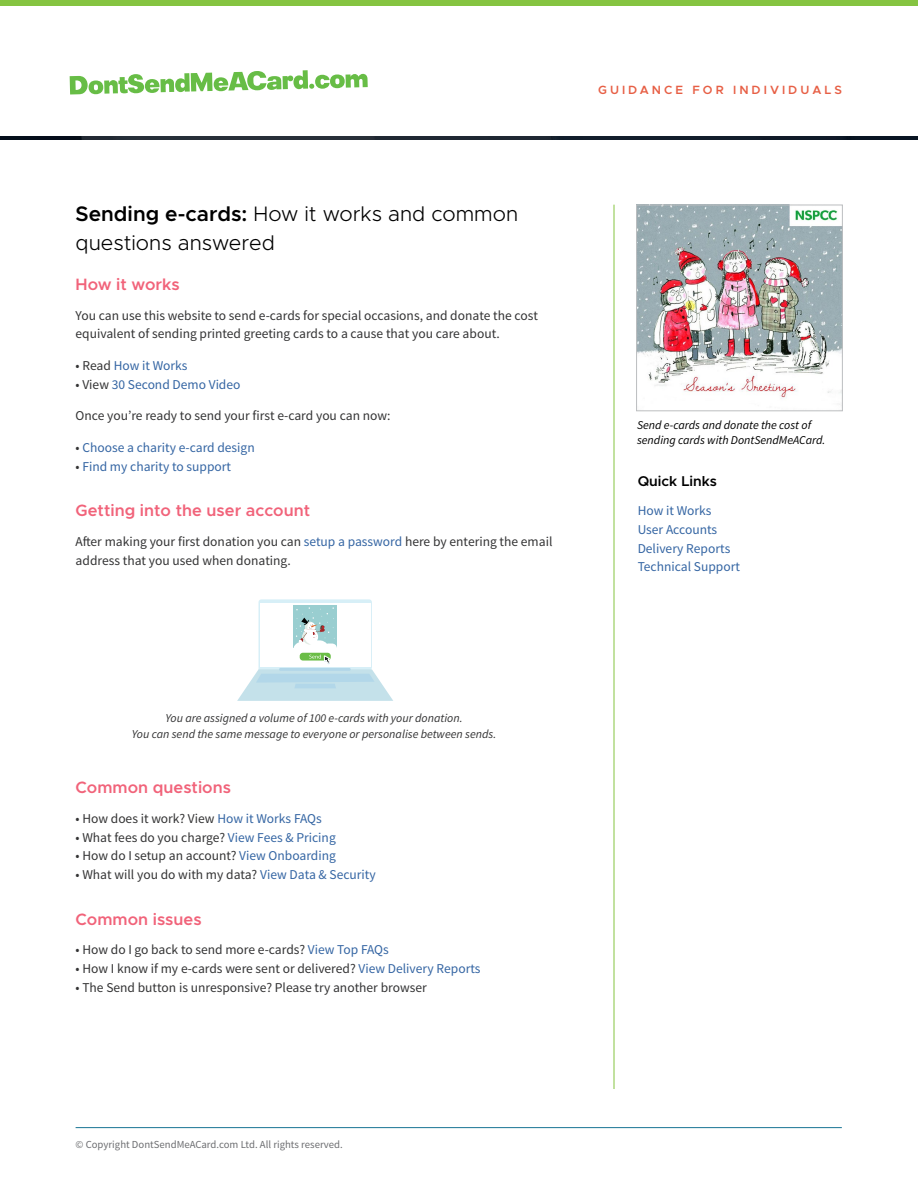
<style>
.page{position:relative;width:918px;height:1188px;background:#fff}
.page>*{position:absolute;margin:0;border:0;box-sizing:border-box;transform-origin:0 0}
.t1{font:300 21px/28.5px "Metropolis";color:#000}
.t2{font:600 16.5px "Metropolis";color:#f1637a}
.t3{font:600 14.25px "Metropolis";color:#000}
.t4{font:13.5px/18.8px "Source Sans Pro";color:#333334}
.t5{font:13.5px/18.8px "Source Sans Pro";color:#3465a3}
.t6{font:italic 12px/16.5px "Source Sans Pro";color:#333334;text-align:center}
.t7{font:italic 12px/15.8px "Source Sans Pro";color:#000}
.t8{font:600 12px "Metropolis";letter-spacing:.25em;color:#e75f45}
.t9{font:10.8px "Source Sans Pro";color:#6d6e71}
.s1{font-weight:600}
.s2{color:#333334}
.s3{color:#3465a3}
</style>
<div class="page">
<img style="left:638px;top:207px;width:203px;height:198px">
<div style="left:636px;top:205px;width:207px;height:206px;border:1px solid #bcbec0"></div>
<div style="left:0;top:0;width:918px;height:5px;background:#85c441"></div>
<hr style="left:614px;top:205px;width:1px;height:884px;background:#85c441">
<img style="left:0;top:136px;width:918px;height:3px">
<svg style="left:70px;top:70px;width:298px;height:24px"></svg>
<svg style="left:237px;top:599px;width:156px;height:102px"></svg>
<hr style="left:76px;top:1127px;width:766px;height:1px;background:#187494">
<h1 class="t1" style="left:76px;top:200px;width:444px"><span class="s1">Sending e-cards:</span> How it works and common questions answered</h1>
<p class="t2" style="left:76px;top:274px;width:106px">How it works</p>
<p class="t4" style="left:76px;top:306px;width:464px">You can use this website to send e-cards for special occasions, and donate the cost equivalent of sending printed greeting cards to a cause that you care about.</p>
<p class="t5" style="left:76px;top:356px;width:114px"><span class="s2">• Read</span> How it Works</p>
<p class="t5" style="left:76px;top:375px;width:166px"><span class="s2">• View</span> 30 Second Demo Video</p>
<p class="t4" style="left:76px;top:407px;width:316px">Once you’re ready to send your first e-card you can now:</p>
<p class="t5" style="left:76px;top:438px;width:181px"><span class="s2">•</span> Choose a charity e-card design</p>
<p class="t5" style="left:76px;top:457px;width:157px"><span class="s2">•</span> Find my charity to support</p>
<p class="t2" style="left:76px;top:500px;width:236px">Getting into the user account</p>
<p class="t4" style="left:76px;top:532px;width:478px">After making your first donation you can <span class="s3">setup a password</span> here by entering the email address that you used when donating.</p>
<p class="t8" style="left:598px;top:83px;width:245px">GUIDANCE FOR INDIVIDUALS</p>
<p class="t7" style="left:637px;top:417px;width:190px">Send e-cards and donate the cost of sending cards with DontSendMeACard.</p>
<p class="t3" style="left:638px;top:472px;width:81px">Quick Links</p>
<p class="t5" style="left:638px;top:502px;width:104px">How it Works<br>User Accounts<br>Delivery Reports<br>Technical Support</p>
<p class="t6" style="left:132px;top:709px;width:366px">You are assigned a volume of 100 e-cards with your donation.<br>You can send the same message to everyone or personalise between sends.</p>
<p class="t2" style="left:76px;top:777px;width:157px">Common questions</p>
<p class="t4" style="left:76px;top:809px;width:248px">• How does it work? View <span class="s3">How it Works FAQs</span></p>
<p class="t4" style="left:76px;top:828px;width:262px">• What fees do you charge? <span class="s3">View Fees &amp; Pricing</span></p>
<p class="t4" style="left:76px;top:847px;width:262px">• How do I setup an account? <span class="s3">View Onboarding</span></p>
<p class="t4" style="left:76px;top:865px;width:302px">• What will you do with my data? <span class="s3">View Data &amp; Security</span></p>
<p class="t2" style="left:76px;top:909px;width:128px">Common issues</p>
<p class="t4" style="left:76px;top:941px;width:315px">• How do I go back to send more e-cards? <span class="s3">View Top FAQs</span></p>
<p class="t4" style="left:76px;top:960px;width:406px">• How I know if my e-cards were sent or delivered? <span class="s3">View Delivery Reports</span></p>
<p class="t4" style="left:76px;top:978px;width:353px">• The Send button is unresponsive? Please try another browser</p>
<p class="t9" style="left:76px;top:1138px;width:269px">© Copyright DontSendMeACard.com Ltd. All rights reserved.</p>
</div>
